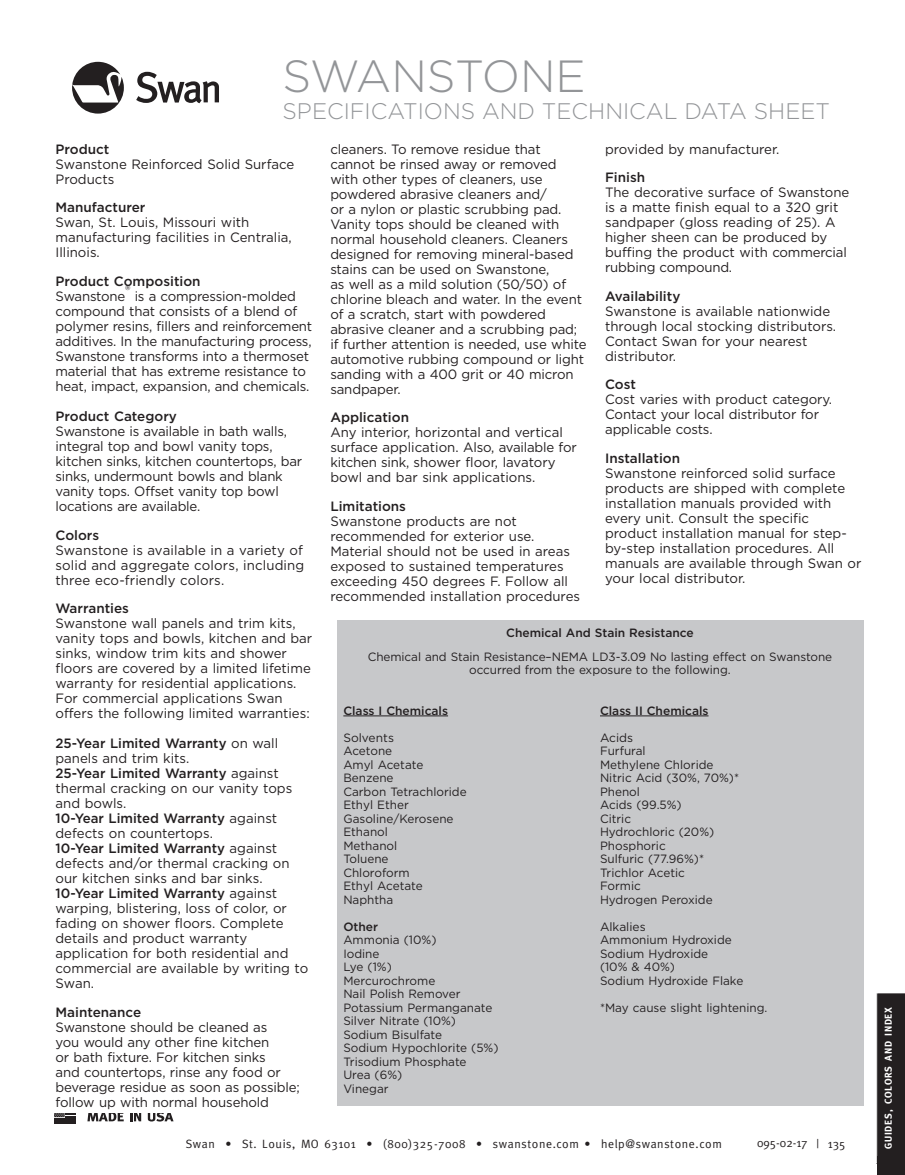
<style>
.page{position:relative;width:905px;height:1175px;background:#fff}
.page>*{position:absolute;margin:0;border:0;box-sizing:border-box;transform-origin:0 0}
.t1{font:300 45px "Gotham";letter-spacing:-.01em;color:#939598}
.t2{font:300 22.5px "Gotham";color:#939598}
.text{font:13.5px/15px "Gotham";letter-spacing:-.01em;color:#231f20}
.Text_Heads{font:500 13.5px "Gotham";color:#231f20}
.text-2{font:500 13.5px "Gotham";color:#231f20}
.text-3{font:12px "Gotham";color:#231f20}
.t3{font:12px "Meta";letter-spacing:.05em;color:#231f20}
.Text_Heads-2{font:500 12px "Gotham";color:#231f20}
.Text_Heads-3{font:12px "Gotham";color:#231f20}
.t4{font:12px "Meta";color:#231f20}
.t5{font:700 10.05px "Meta";letter-spacing:.08em;color:#fff}
.s1{font-weight:500}
</style>
<div class="page">
<svg style="left:876px;top:993px;width:28px;height:170px;background:#2b2728"></svg>
<div style="left:877px;top:1155px;width:27px;height:19px;background:#231f20"></div>
<svg style="left:54px;top:1113px;width:22px;height:10px"></svg>
<svg style="left:87px;top:1113px;width:37px;height:8px"></svg>
<svg style="left:130px;top:1113px;width:11px;height:8px"></svg>
<svg style="left:148px;top:1113px;width:25px;height:8px"></svg>
<div style="left:336px;top:620px;width:527px;height:485px;background:#c7c8ca"></div>
<hr style="left:343px;top:715px;width:105px;height:1px;background:#231f20">
<hr style="left:600px;top:715px;width:108px;height:1px;background:#231f20">
<svg style="left:136px;top:72px;width:83px;height:31px"></svg>
<svg style="left:72px;top:62px;width:52px;height:52px"></svg>
<p class="t1" style="left:282px;top:47px;width:305px">SWANSTONE</p>
<p class="t2" style="left:282px;top:97px;width:549px">SPECIFICATIONS AND TECHNICAL DATA SHEET</p>
<p class="Text_Heads" style="left:56px;top:140px;width:55px">Product</p>
<p class="text" style="left:56px;top:156px;width:240px">Swanstone Reinforced Solid Surface<br>Products</p>
<p class="Text_Heads" style="left:56px;top:199px;width:91px">Manufacturer</p>
<p class="text" style="left:56px;top:215px;width:238px">Swan, St. Louis, Missouri with manufacturing facilities in Centralia,<br>Illinois.</p>
<p class="Text_Heads" style="left:56px;top:272px;width:147px">Product Composition</p>
<p class="text" style="left:56px;top:288px;width:258px">Swanstone® is a compression-molded compound that consists of a blend of polymer resins, fillers and reinforcement additives. In the manufacturing process, Swanstone transforms into a thermoset material that has extreme resistance to heat, impact, expansion, and chemicals.</p>
<p class="text-2" style="left:56px;top:407px;width:123px">Product Category</p>
<p class="text" style="left:56px;top:423px;width:248px">Swanstone is available in bath walls, integral top and bowl vanity tops, kitchen sinks, kitchen countertops, bar sinks, undermount bowls and blank vanity tops. Offset vanity top bowl locations are available.</p>
<p class="Text_Heads" style="left:56px;top:526px;width:45px">Colors</p>
<p class="text" style="left:56px;top:542px;width:250px;text-align:justify">Swanstone is available in a variety of solid and aggregate colors, including three eco-friendly colors.</p>
<p class="Text_Heads" style="left:56px;top:599px;width:75px">Warranties</p>
<p class="text" style="left:56px;top:615px;width:258px">Swanstone wall panels and trim kits, vanity tops and bowls, kitchen and bar sinks, window trim kits and shower floors are covered by a limited lifetime warranty for residential applications.<br>For commercial applications Swan offers the following limited warranties:</p>
<p class="text" style="left:56px;top:735px;width:224px"><span class="s1">25-Year Limited Warranty</span> on wall panels and trim kits.</p>
<p class="text" style="left:56px;top:765px;width:238px"><span class="s1">25-Year Limited Warranty</span> against thermal cracking on our vanity tops and bowls.</p>
<p class="text" style="left:56px;top:810px;width:223px"><span class="s1">10-Year Limited Warranty</span> against defects on countertops.</p>
<p class="text" style="left:56px;top:840px;width:235px"><span class="s1">10-Year Limited Warranty</span> against defects and/or thermal cracking on our kitchen sinks and bar sinks.</p>
<p class="text" style="left:56px;top:885px;width:254px"><span class="s1">10-Year Limited Warranty</span> against warping, blistering, loss of color, or fading on shower floors. Complete details and product warranty application for both residential and commercial are available by writing to<br>Swan.</p>
<p class="Text_Heads" style="left:56px;top:1003px;width:87px">Maintenance</p>
<p class="text" style="left:56px;top:1019px;width:246px">Swanstone should be cleaned as<br>you would any other fine kitchen<br>or bath fixture. For kitchen sinks<br>and countertops, rinse any food or beverage residue as soon as possible; follow up with normal household</p>
<p class="text" style="left:330px;top:141px;width:258px">cleaners. To remove residue that cannot be rinsed away or removed with other types of cleaners, use powdered abrasive cleaners and/<br>or a nylon or plastic scrubbing pad.<br>Vanity tops should be cleaned with normal household cleaners. Cleaners designed for removing mineral-based stains can be used on Swanstone,<br>as well as a mild solution (50/50) of chlorine bleach and water. In the event of a scratch, start with powdered abrasive cleaner and a scrubbing pad; if further attention is needed, use white automotive rubbing compound or light sanding with a 400 grit or 40 micron sandpaper.</p>
<p class="Text_Heads" style="left:330px;top:409px;width:80px">Application</p>
<p class="text" style="left:330px;top:425px;width:248px">Any interior, horizontal and vertical surface application. Also, available for kitchen sink, shower floor, lavatory bowl and bar sink applications.</p>
<p class="Text_Heads" style="left:330px;top:497px;width:77px">Limitations</p>
<p class="text" style="left:330px;top:513px;width:251px">Swanstone products are not recommended for exterior use.<br>Material should not be used in areas exposed to sustained temperatures exceeding 450 degrees F. Follow all recommended installation procedures</p>
<p class="text" style="left:605px;top:141px;width:176px">provided by manufacturer.</p>
<p class="Text_Heads" style="left:605px;top:169px;width:42px">Finish</p>
<p class="text" style="left:605px;top:185px;width:246px">The decorative surface of Swanstone is a matte finish equal to a 320 grit sandpaper (gloss reading of 25). A higher sheen can be produced by buffing the product with commercial rubbing compound.</p>
<p class="Text_Heads" style="left:605px;top:287px;width:77px">Availability</p>
<p class="text" style="left:605px;top:303px;width:232px">Swanstone is available nationwide through local stocking distributors.<br>Contact Swan for your nearest distributor.</p>
<p class="Text_Heads" style="left:605px;top:376px;width:32px">Cost</p>
<p class="text" style="left:605px;top:392px;width:228px">Cost varies with product category.<br>Contact your local distributor for applicable costs.</p>
<p class="Text_Heads" style="left:605px;top:449px;width:76px">Installation</p>
<p class="text" style="left:605px;top:465px;width:258px">Swanstone reinforced solid surface products are shipped with complete installation manuals provided with every unit. Consult the specific product installation manual for step&shy;by-step installation procedures. All manuals are available through Swan or your local distributor.</p>
<p class="Text_Heads-2" style="left:506px;top:624px;width:189px">Chemical And Stain Resistance</p>
<p class="text-3" style="left:368px;top:648px;width:466px">Chemical and Stain Resistance–NEMA LD3-3.09 No lasting effect on Swanstone</p>
<p class="text-3" style="left:469px;top:662px;width:263px">occurred from the exposure to the following.</p>
<p class="Text_Heads-2" style="left:343px;top:702px;width:106px">Class I Chemicals</p>
<p class="Text_Heads-3" style="left:343px;top:729px;width:52px">Solvents</p>
<p class="text-3" style="left:343px;top:743px;width:50px">Acetone</p>
<p class="text-3" style="left:343px;top:756px;width:81px">Amyl Acetate</p>
<p class="text-3" style="left:343px;top:770px;width:52px">Benzene</p>
<p class="text-3" style="left:343px;top:783px;width:125px">Carbon Tetrachloride</p>
<p class="text-3" style="left:343px;top:797px;width:67px">Ethyl Ether</p>
<p class="text-3" style="left:343px;top:810px;width:112px">Gasoline/Kerosene</p>
<p class="text-3" style="left:343px;top:824px;width:46px">Ethanol</p>
<p class="text-3" style="left:343px;top:837px;width:55px">Methanol</p>
<p class="text-3" style="left:343px;top:851px;width:47px">Toluene</p>
<p class="text-3" style="left:343px;top:864px;width:68px">Chloroform</p>
<p class="text-3" style="left:343px;top:878px;width:81px">Ethyl Acetate</p>
<p class="text-3" style="left:343px;top:891px;width:51px">Naphtha</p>
<p class="Text_Heads-2" style="left:343px;top:918px;width:36px">Other</p>
<p class="text-3" style="left:343px;top:932px;width:95px">Ammonia (10%)</p>
<p class="text-3" style="left:343px;top:945px;width:38px">Iodine</p>
<p class="text-3" style="left:343px;top:959px;width:50px">Lye (1%)</p>
<p class="text-3" style="left:343px;top:972px;width:93px">Mercurochrome</p>
<p class="text-3" style="left:343px;top:986px;width:119px">Nail Polish Remover</p>
<p class="text-3" style="left:343px;top:999px;width:151px">Potassium Permanganate</p>
<p class="text-3" style="left:343px;top:1013px;width:114px">Silver Nitrate (10%)</p>
<p class="text-3" style="left:343px;top:1026px;width:100px">Sodium Bisulfate</p>
<p class="text-3" style="left:343px;top:1040px;width:157px">Sodium Hypochlorite (5%)</p>
<p class="text-3" style="left:343px;top:1053px;width:125px">Trisodium Phosphate</p>
<p class="text-3" style="left:343px;top:1067px;width:60px">Urea (6%)</p>
<p class="text-3" style="left:343px;top:1080px;width:47px">Vinegar</p>
<p class="Text_Heads-2" style="left:600px;top:702px;width:110px">Class II Chemicals</p>
<p class="Text_Heads-3" style="left:600px;top:729px;width:35px">Acids</p>
<p class="text-3" style="left:600px;top:743px;width:47px">Furfural</p>
<p class="text-3" style="left:600px;top:756px;width:115px">Methylene Chloride</p>
<p class="text-3" style="left:600px;top:770px;width:141px">Nitric Acid (30%, 70%)*</p>
<p class="text-3" style="left:600px;top:783px;width:41px">Phenol</p>
<p class="text-3" style="left:600px;top:797px;width:83px">Acids (99.5%)</p>
<p class="text-3" style="left:600px;top:810px;width:33px">Citric</p>
<p class="text-3" style="left:600px;top:824px;width:116px">Hydrochloric (20%)</p>
<p class="text-3" style="left:600px;top:837px;width:67px">Phosphoric</p>
<p class="text-3" style="left:600px;top:851px;width:106px">Sulfuric (77.96%)*</p>
<p class="text-3" style="left:600px;top:864px;width:86px">Trichlor Acetic</p>
<p class="text-3" style="left:600px;top:878px;width:42px">Formic</p>
<p class="text-3" style="left:600px;top:891px;width:114px">Hydrogen Peroxide</p>
<p class="Text_Heads-3" style="left:600px;top:918px;width:47px">Alkalies</p>
<p class="text-3" style="left:600px;top:932px;width:133px">Ammonium Hydroxide</p>
<p class="text-3" style="left:600px;top:945px;width:110px">Sodium Hydroxide</p>
<p class="text-3" style="left:600px;top:959px;width:77px">(10% &amp; 40%)</p>
<p class="text-3" style="left:600px;top:972px;width:145px">Sodium Hydroxide Flake</p>
<p class="text-3" style="left:600px;top:999px;width:169px">*May cause slight lightening.</p>
<p class="t3" style="left:186px;top:1136px;width:537px">Swan • St. Louis, MO 63101 • (800)325-7008 • swanstone.com • help@swanstone.com</p>
<p class="t4" style="left:757px;top:1135px;width:90px">095-02-17 | 135</p>
<p class="t5" style="left:882px;top:1149px;width:144px;rotate:-90deg">GUIDES, COLORS AND INDEX</p>
</div>
